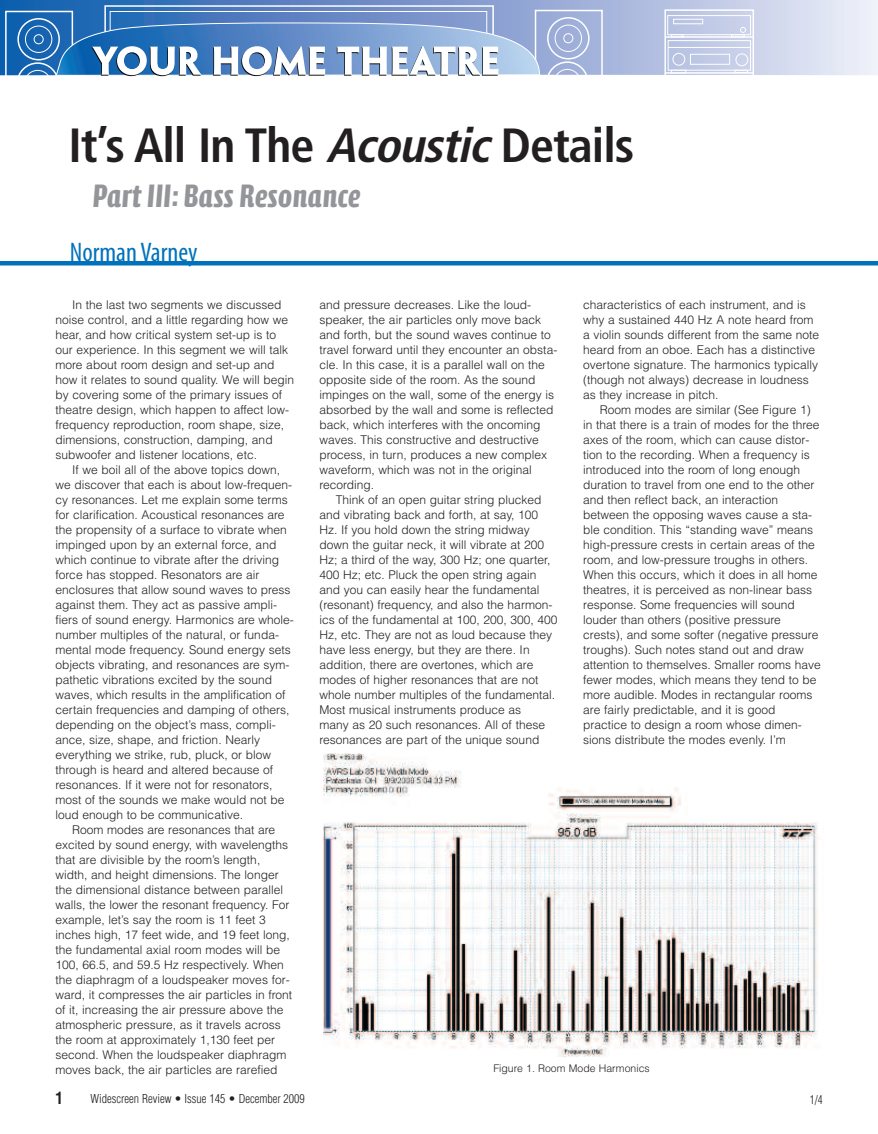
<style>
.page{position:relative;width:878px;height:1134px;background:#fff}
.page>*{position:absolute;margin:0;border:0;box-sizing:border-box;transform-origin:0 0}
.t1{font:700 condensed 48px "Frutiger LT Std";letter-spacing:-.02em;color:#231f20}
.t2{font:700 33px "Calcite Pro";color:#939598}
.t3{font:condensed 27px "Myriad Pro";color:#0072bc}
.t4{font:700 condensed 16.5px "Helvetica LT Std";color:#231f20;scale:.9 1}
.t5{font:300 12px/15px "Helvetica LT Std";color:#231f20}
.t6{font:300 condensed 12px "Helvetica LT Std";color:#231f20}
.t7{font:300 condensed 12px "Helvetica LT Std";color:#231f20;scale:.9 1}
.t8{font:300 10.5px "Helvetica LT Std";color:#231f20}
.s1{font-style:italic}
</style>
<div class="page">
<div style="left:0;top:261px;width:878px;height:5px;background:#0072bc"></div>
<svg style="left:0;top:0;width:878px;height:75px;background:#9eb4da"></svg>
<div style="left:104px;top:5px;width:390px;height:31px;border:2px solid #fff"></div>
<div style="left:5px;top:11px;width:68px;height:73px;border:2px solid #fff"></div>
<div style="left:17px;top:18px;width:43px;height:42px;border:2px solid #fff;border-radius:50%"></div>
<div style="left:534px;top:10px;width:68px;height:73px;border:2px solid #fff"></div>
<div style="left:547px;top:17px;width:42px;height:43px;border:2px solid #fff;border-radius:50%"></div>
<div style="left:555px;top:25px;width:26px;height:27px;border:1px solid #fff;border-radius:50%"></div>
<div style="left:563px;top:34px;width:10px;height:9px;border:1px solid #fff;border-radius:50%"></div>
<svg style="left:546px;top:61px;width:42px;height:22px"></svg>
<div style="left:554px;top:69px;width:26px;height:27px;border:1px solid #fff;border-radius:50%"></div>
<div style="left:110px;top:11px;width:377px;height:23px;border:1px solid #fff"></div>
<div style="left:664px;top:9px;width:90px;height:69px;border:2px solid #fff"></div>
<div style="left:667px;top:15px;width:84px;height:20px;border:1px solid #fff"></div>
<div style="left:673px;top:19px;width:30px;height:5px;border:1px solid #fff"></div>
<hr style="left:665px;top:36px;width:87px;height:2px;background:#fff">
<svg style="left:671px;top:34px;width:12px;height:2px"></svg>
<svg style="left:731px;top:27px;width:15px;height:10px"></svg>
<div style="left:667px;top:40px;width:84px;height:31px;border:1px solid #fff"></div>
<div style="left:672px;top:53px;width:13px;height:13px;border:1px solid #fff;border-radius:50%"></div>
<div style="left:735px;top:54px;width:13px;height:12px;border:1px solid #fff;border-radius:50%"></div>
<div style="left:690px;top:54px;width:39px;height:10px;border:1px solid #fff"></div>
<hr style="left:668px;top:47px;width:82px;height:1px;background:#fff">
<hr style="left:665px;top:72px;width:88px;height:2px;background:#fff">
<div style="left:671px;top:70px;width:15px;height:3px;border:1px solid #fff"></div>
<svg style="left:734px;top:70px;width:13px;height:2px"></svg>
<svg style="left:16px;top:22px;width:524px;height:62px"></svg>
<img style="left:324px;top:754px;width:495px;height:303px">
<h1 class="t1" style="left:68px;top:126px;width:567px">It’s All In The <span class="s1">Acoustic</span>Details</h1>
<h2 class="t2" style="left:92px;top:183px;width:269px">Part III: Bass Resonance</h2>
<h3 class="t3" style="left:70px;top:242px;width:129px">Norman Varney</h3>
<p class="t5" style="left:56px;top:298px;width:240px;text-indent:16px">In the last two segments we discussed noise control, and a little regarding how we hear, and how critical system set-up is to our experience. In this segment we will talk more about room design and set-up and how it relates to sound quality. We will begin by covering some of the primary issues of theatre design, which happen to affect low&shy;frequency reproduction, room shape, size, dimensions, construction, damping, and subwoofer and listener locations, etc.</p>
<p class="t5" style="left:72px;top:463px;width:210px">If we boil all of the above topics down,</p>
<p class="t5" style="left:55px;top:478px;width:238px">we discover that each is about low-frequen-</p>
<p class="t5" style="left:55px;top:493px;width:234px">cy resonances. Let me explain some terms</p>
<p class="t5" style="left:56px;top:508px;width:230px">for clarification. Acoustical resonances are</p>
<p class="t5" style="left:56px;top:523px;width:233px">the propensity of a surface to vibrate when</p>
<p class="t5" style="left:56px;top:538px;width:222px">impinged upon by an external force, and</p>
<p class="t5" style="left:56px;top:553px;width:225px">which continue to vibrate after the driving</p>
<p class="t5" style="left:56px;top:568px;width:205px">force has stopped. Resonators are air</p>
<p class="t5" style="left:56px;top:583px;width:236px">enclosures that allow sound waves to press</p>
<p class="t5" style="left:56px;top:598px;width:223px">against them. They act as passive ampli-</p>
<p class="t5" style="left:55px;top:613px;width:240px">fiers of sound energy. Harmonics are whole-</p>
<p class="t5" style="left:55px;top:628px;width:225px">number multiples of the natural, or funda-</p>
<p class="t5" style="left:55px;top:643px;width:237px">mental mode frequency. Sound energy sets</p>
<p class="t5" style="left:55px;top:658px;width:235px">objects vibrating, and resonances are sym-</p>
<p class="t5" style="left:55px;top:673px;width:218px">pathetic vibrations excited by the sound</p>
<p class="t5" style="left:55px;top:688px;width:231px">waves, which results in the amplification of</p>
<p class="t5" style="left:55px;top:703px;width:235px">certain frequencies and damping of others,</p>
<p class="t5" style="left:55px;top:718px;width:222px">depending on the object’s mass, compli-</p>
<p class="t5" style="left:55px;top:733px;width:206px">ance, size, shape, and friction. Nearly</p>
<p class="t5" style="left:55px;top:748px;width:217px">everything we strike, rub, pluck, or blow</p>
<p class="t5" style="left:55px;top:763px;width:219px">through is heard and altered because of</p>
<p class="t5" style="left:55px;top:778px;width:218px">resonances. If it were not for resonators,</p>
<p class="t5" style="left:55px;top:793px;width:230px">most of the sounds we make would not be</p>
<p class="t5" style="left:55px;top:808px;width:189px">loud enough to be communicative.</p>
<p class="t5" style="left:72px;top:823px;width:205px">Room modes are resonances that are</p>
<p class="t5" style="left:55px;top:838px;width:234px">excited by sound energy, with wavelengths</p>
<p class="t5" style="left:56px;top:853px;width:206px">that are divisible by the room’s length,</p>
<p class="t5" style="left:56px;top:868px;width:225px">width, and height dimensions. The longer</p>
<p class="t5" style="left:56px;top:883px;width:229px">the dimensional distance between parallel</p>
<p class="t5" style="left:56px;top:898px;width:235px">walls, the lower the resonant frequency. For</p>
<p class="t5" style="left:56px;top:913px;width:212px">example, let’s say the room is 11 feet 3</p>
<p class="t5" style="left:56px;top:928px;width:236px">inches high, 17 feet wide, and 19 feet long,</p>
<p class="t5" style="left:55px;top:943px;width:226px">the fundamental axial room modes will be</p>
<p class="t5" style="left:55px;top:958px;width:230px">100, 66.5, and 59.5 Hz respectively. When</p>
<p class="t5" style="left:55px;top:973px;width:236px">the diaphragm of a loudspeaker moves for-</p>
<p class="t5" style="left:55px;top:988px;width:238px">ward, it compresses the air particles in front</p>
<p class="t5" style="left:56px;top:1003px;width:229px">of it, increasing the air pressure above the</p>
<p class="t5" style="left:56px;top:1018px;width:227px">atmospheric pressure, as it travels across</p>
<p class="t5" style="left:56px;top:1033px;width:221px">the room at approximately 1,130 feet per</p>
<p class="t5" style="left:56px;top:1048px;width:232px">second. When the loudspeaker diaphragm</p>
<p class="t5" style="left:56px;top:1063px;width:223px">moves back, the air particles are rarefied</p>
<p class="t5" style="left:583px;top:298px;width:237px">characteristics of each instrument, and is why a sustained 440 Hz A note heard from a violin sounds different from the same note heard from an oboe. Each has a distinctive overtone signature. The harmonics typically (though not always) decrease in loudness as they increase in pitch.</p>
<p class="t5" style="left:583px;top:403px;width:239px;text-indent:17px">Room modes are similar (See Figure 1) in that there is a train of modes for the three axes of the room, which can cause distor&shy;tion to the recording. When a frequency is introduced into the room of long enough duration to travel from one end to the other and then reflect back, an interaction between the opposing waves cause a sta&shy;ble condition. This “standing wave” means high-pressure crests in certain areas of the room, and low-pressure troughs in others.<br>When this occurs, which it does in all home theatres, it is perceived as non-linear bass response. Some frequencies will sound louder than others (positive pressure crests), and some softer (negative pressure troughs). Such notes stand out and draw attention to themselves. Smaller rooms have fewer modes, which means they tend to be more audible. Modes in rectangular rooms are fairly predictable, and it is good practice to design a room whose dimen&shy;sions distribute the modes evenly. I’m</p>
<p class="t5" style="left:319px;top:298px;width:239px">and pressure decreases. Like the loud&shy;speaker, the air particles only move back and forth, but the sound waves continue to travel forward until they encounter an obsta&shy;cle. In this case, it is a parallel wall on the opposite side of the room. As the sound impinges on the wall, some of the energy is absorbed by the wall and some is reflected back, which interferes with the oncoming waves. This constructive and destructive process, in turn, produces a new complex waveform, which was not in the original recording.</p>
<p class="t5" style="left:319px;top:493px;width:240px;text-indent:17px">Think of an open guitar string plucked and vibrating back and forth, at say, 100<br>Hz. If you hold down the string midway down the guitar neck, it will vibrate at 200<br>Hz; a third of the way, 300 Hz; one quarter, 400 Hz; etc. Pluck the open string again and you can easily hear the fundamental (resonant) frequency, and also the harmon&shy;ics of the fundamental at 100, 200, 300, 400<br>Hz, etc. They are not as loud because they have less energy, but they are there. In addition, there are overtones, which are modes of higher resonances that are not whole number multiples of the fundamental.<br>Most musical instruments produce as<br>many as 20 such resonances. All of these resonances are part of the unique sound</p>
<p class="t8" style="left:493px;top:1064px;width:158px">Figure 1. Room Mode Harmonics</p>
<h3 class="t4" style="left:56px;top:1092px;width:10px">1</h3>
<p class="t6" style="left:90px;top:1094px;width:216px">Widescreen Review • Issue 145 • December 2009</p>
<p class="t7" style="left:809px;top:1095px;width:15px">1/4</p>
</div>
